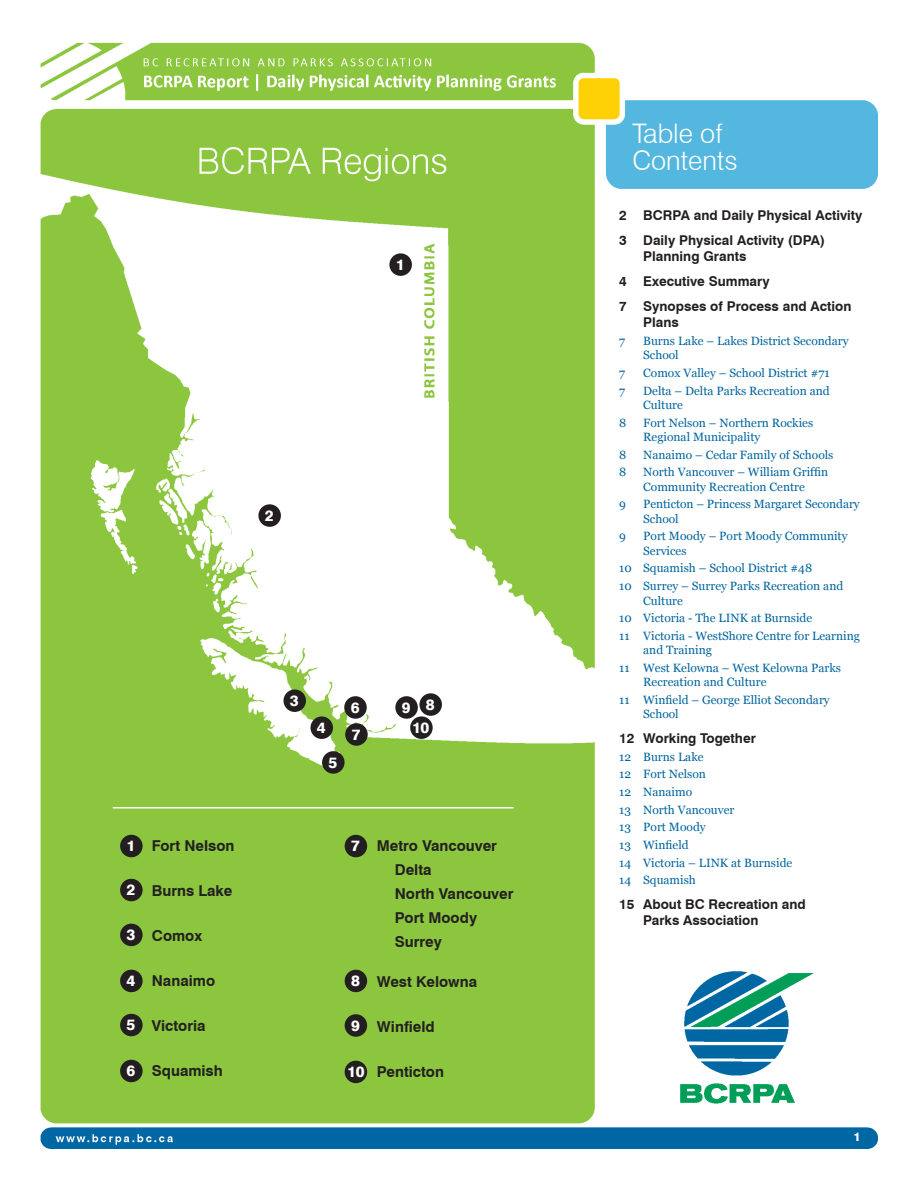
<style>
.page{position:relative;width:918px;height:1188px;background:#fff}
.page>*{position:absolute;margin:0;border:0;box-sizing:border-box;transform-origin:0 0}
.t1{font:300 27px "Swiss 721 BT";color:#fff}
.t2{font:700 15px "Swiss 721 BT";color:#231f20}
.t3{font:800 15px "Swiss 721 BT";color:#fff}
.t4{font:700 13.5px/16.2px "Swiss 721 BT";color:#231f20}
.t5{font:12px/14.4px "Georgia";color:#00649e}
.t6{font:800 12px "Swiss 721 BT";color:#fff}
</style>
<div class="page">
<img style="left:40px;top:42px;width:838px;height:1106px">
<div style="left:389px;top:253px;width:23px;height:23px;background:#231f20;border-radius:50%"></div>
<div style="left:284px;top:689px;width:22px;height:23px;background:#231f20;border-radius:50%"></div>
<div style="left:345px;top:723px;width:23px;height:23px;background:#231f20;border-radius:50%"></div>
<div style="left:344px;top:696px;width:23px;height:23px;background:#231f20;border-radius:50%"></div>
<div style="left:310px;top:716px;width:23px;height:23px;background:#231f20;border-radius:50%"></div>
<div style="left:322px;top:751px;width:23px;height:23px;background:#231f20;border-radius:50%"></div>
<div style="left:410px;top:716px;width:23px;height:23px;background:#231f20;border-radius:50%"></div>
<div style="left:419px;top:693px;width:23px;height:23px;background:#231f20;border-radius:50%"></div>
<div style="left:258px;top:504px;width:23px;height:23px;background:#231f20;border-radius:50%"></div>
<div style="left:395px;top:696px;width:23px;height:23px;background:#231f20;border-radius:50%"></div>
<div style="left:120px;top:835px;width:23px;height:22px;background:#231f20;border-radius:50%"></div>
<div style="left:120px;top:879px;width:23px;height:22px;background:#231f20;border-radius:50%"></div>
<div style="left:120px;top:924px;width:23px;height:22px;background:#231f20;border-radius:50%"></div>
<div style="left:120px;top:970px;width:23px;height:22px;background:#231f20;border-radius:50%"></div>
<div style="left:120px;top:1014px;width:23px;height:22px;background:#231f20;border-radius:50%"></div>
<div style="left:120px;top:1060px;width:23px;height:22px;background:#231f20;border-radius:50%"></div>
<div style="left:345px;top:1061px;width:22px;height:22px;background:#231f20;border-radius:50%"></div>
<div style="left:345px;top:1014px;width:22px;height:23px;background:#231f20;border-radius:50%"></div>
<div style="left:345px;top:970px;width:22px;height:22px;background:#231f20;border-radius:50%"></div>
<div style="left:345px;top:835px;width:22px;height:22px;background:#231f20;border-radius:50%"></div>
<hr style="left:113px;top:807px;width:400px;height:1px;background:#fff">
<p class="t3" style="left:396px;top:255px;width:10px">1</p>
<p class="t3" style="left:265px;top:506px;width:10px">2</p>
<p class="t3" style="left:290px;top:691px;width:10px">3</p>
<p class="t3" style="left:317px;top:718px;width:10px">4</p>
<p class="t3" style="left:329px;top:753px;width:10px">5</p>
<p class="t3" style="left:351px;top:698px;width:10px">6</p>
<p class="t3" style="left:352px;top:725px;width:10px">7</p>
<p class="t3" style="left:402px;top:698px;width:10px">9</p>
<p class="t3" style="left:426px;top:695px;width:10px">8</p>
<p class="t3" style="left:412px;top:718px;width:19px">10</p>
<p class="t2" style="left:152px;top:836px;width:84px">Fort Nelson</p>
<p class="t3" style="left:351px;top:837px;width:10px">7</p>
<p class="t2" style="left:152px;top:881px;width:82px">Burns Lake</p>
<p class="t2" style="left:152px;top:926px;width:52px">Comox</p>
<p class="t2" style="left:152px;top:971px;width:65px">Nanaimo</p>
<p class="t2" style="left:152px;top:1016px;width:55px">Victoria</p>
<p class="t2" style="left:152px;top:1061px;width:73px">Squamish</p>
<p class="t3" style="left:127px;top:837px;width:10px">1</p>
<p class="t3" style="left:127px;top:881px;width:10px">2</p>
<p class="t3" style="left:127px;top:926px;width:10px">3</p>
<p class="t3" style="left:127px;top:972px;width:10px">4</p>
<p class="t3" style="left:127px;top:1016px;width:10px">5</p>
<p class="t3" style="left:127px;top:1062px;width:10px">6</p>
<p class="t3" style="left:347px;top:1063px;width:19px">10</p>
<p class="t3" style="left:351px;top:972px;width:10px">8</p>
<p class="t3" style="left:351px;top:1016px;width:10px">9</p>
<p class="t2" style="left:377px;top:836px;width:122px">Metro Vancouver</p>
<p class="t2" style="left:395px;top:860px;width:38px">Delta</p>
<p class="t2" style="left:395px;top:884px;width:120px">North Vancouver</p>
<p class="t2" style="left:395px;top:908px;width:84px">Port Moody</p>
<p class="t2" style="left:395px;top:932px;width:49px">Surrey</p>
<p class="t2" style="left:377px;top:973px;width:102px">West Kelowna</p>
<p class="t2" style="left:377px;top:1018px;width:60px">Winfield</p>
<p class="t2" style="left:377px;top:1063px;width:69px">Penticton</p>
<p class="t1" style="left:632px;top:117px;width:92px">Table of</p>
<p class="t1" style="left:632px;top:144px;width:107px">Contents</p>
<p class="t4" style="left:619px;top:207px;width:245px">2 BCRPA and Daily Physical Activity</p>
<p class="t4" style="left:643px;top:232px;width:183px;text-indent:-24px">3 Daily Physical Activity (DPA)<br>Planning Grants</p>
<p class="t4" style="left:619px;top:273px;width:152px">4 Executive Summary</p>
<p class="t4" style="left:643px;top:298px;width:210px;text-indent:-24px">7 Synopses of Process and Action<br>Plans</p>
<p class="t5" style="left:619px;top:334px;width:8px">7</p>
<p class="t5" style="left:643px;top:334px;width:207px">Burns Lake – Lakes District Secondary<br>School</p>
<p class="t5" style="left:619px;top:366px;width:8px">7</p>
<p class="t5" style="left:643px;top:366px;width:188px">Comox Valley – School District #71</p>
<p class="t5" style="left:619px;top:383px;width:8px">7</p>
<p class="t5" style="left:643px;top:383px;width:188px">Delta – Delta Parks Recreation and<br>Culture</p>
<p class="t5" style="left:619px;top:415px;width:9px">8</p>
<p class="t5" style="left:643px;top:415px;width:171px">Fort Nelson – Northern Rockies<br>Regional Municipality</p>
<p class="t5" style="left:619px;top:447px;width:9px">8</p>
<p class="t5" style="left:643px;top:447px;width:192px">Nanaimo – Cedar Family of Schools</p>
<p class="t5" style="left:619px;top:465px;width:9px">8</p>
<p class="t5" style="left:643px;top:465px;width:186px">North Vancouver – William Griffin<br>Community Recreation Centre</p>
<p class="t5" style="left:619px;top:497px;width:8px">9</p>
<p class="t5" style="left:643px;top:497px;width:218px">Penticton – Princess Margaret Secondary<br>School</p>
<p class="t5" style="left:619px;top:529px;width:8px">9</p>
<p class="t5" style="left:643px;top:529px;width:206px">Port Moody – Port Moody Community<br>Services</p>
<p class="t5" style="left:619px;top:561px;width:194px">10 Squamish – School District #48</p>
<p class="t5" style="left:643px;top:579px;width:202px;text-indent:-24px">10 Surrey – Surrey Parks Recreation and<br>Culture</p>
<p class="t5" style="left:619px;top:611px;width:195px">10 Victoria - The LINK at Burnside</p>
<p class="t5" style="left:643px;top:628px;width:218px;text-indent:-24px">11 Victoria - WestShore Centre for Learning and Training</p>
<p class="t5" style="left:643px;top:660px;width:199px;text-indent:-24px">11 West Kelowna – West Kelowna Parks<br>Recreation and Culture</p>
<p class="t5" style="left:643px;top:693px;width:188px;text-indent:-24px">11 Winfield – George Elliot Secondary<br>School</p>
<p class="t4" style="left:619px;top:730px;width:138px">12 Working Together</p>
<p class="t5" style="left:619px;top:749px;width:86px">12 Burns Lake</p>
<p class="t5" style="left:619px;top:767px;width:88px">12 Fort Nelson</p>
<p class="t5" style="left:619px;top:785px;width:74px">12 Nanaimo</p>
<p class="t5" style="left:619px;top:802px;width:117px">13 North Vancouver</p>
<p class="t5" style="left:619px;top:820px;width:88px">13 Port Moody</p>
<p class="t5" style="left:619px;top:838px;width:71px">13 Winfield</p>
<p class="t5" style="left:619px;top:855px;width:175px">14 Victoria – LINK at Burnside</p>
<p class="t5" style="left:619px;top:873px;width:78px">14 Squamish</p>
<p class="t4" style="left:643px;top:896px;width:164px;text-indent:-24px">15 About BC Recreation and<br>Parks Association</p>
<p class="t6" style="left:854px;top:1129px;width:9px">1</p>
</div>
